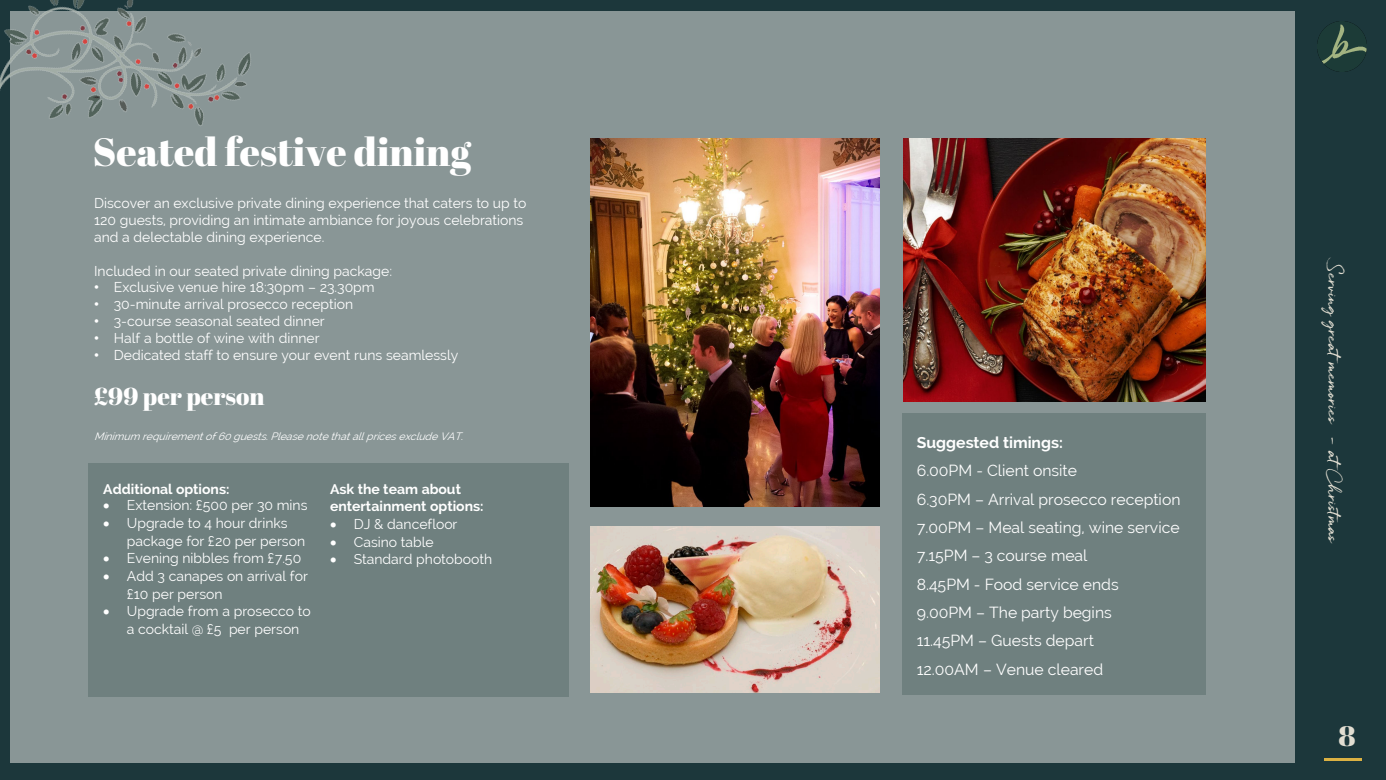
<style>
.page{position:relative;width:1386px;height:780px;background:#fff}
.page>*{position:absolute;margin:0;border:0;box-sizing:border-box;transform-origin:0 0}
.t1{font:39.38px "Abril Fatface";color:#fff}
.Slide{font:28px "Abril Fatface";color:#e2ded2}
.t2{font:24.5px "Abril Fatface";color:#fff}
.t3{font:15.75px/28.3px "Raleway";color:#fff}
.t4{font:15.75px "Quickbrush";color:#e2ded2}
.t5{font:700 15.75px "Raleway";color:#fff}
.t6{font:14px/17.7px "Raleway";color:#fff}
.t7{font:700 14px/17.7px "Raleway";color:#fff}
.t8{font:italic 10.5px "Raleway";color:#fff}
.s1{font-family:"Arial"}
</style>
<div class="page">
<div style="left:0;top:0;width:1385px;height:779px;background:#1c373b"></div>
<div style="left:10px;top:12px;width:1284px;height:750px;background:#899696"></div>
<hr style="left:1323px;top:757px;width:38px;height:3px;background:#dbb143">
<div style="left:88px;top:463px;width:480px;height:233px;background:#6f807f"></div>
<img style="left:590px;top:526px;width:289px;height:166px">
<div style="left:902px;top:413px;width:303px;height:281px;background:#6f807f"></div>
<img style="left:903px;top:138px;width:302px;height:263px">
<img style="left:1317px;top:22px;width:49px;height:49px">
<img style="left:0;top:0;width:273px;height:126px">
<img style="left:590px;top:139px;width:289px;height:367px">
<h1 class="t1" style="left:93px;top:124px;width:379px">Seated festive dining</h1>
<p class="t6" style="left:94px;top:195px;width:433px;line-height:16.8px">Discover an exclusive private dining experience that caters to up to<br>120 guests, providing an intimate ambiance for joyous celebrations and a delectable dining experience.</p>
<p class="t6" style="left:94px;top:261px;width:299px">Included in our seated private dining package:</p>
<p class="t6" style="left:94px;top:278px;width:282px"><span class="s1">•</span> Exclusive venue hire 18:30pm – 23.30pm</p>
<p class="t6" style="left:94px;top:295px;width:260px"><span class="s1">•</span> 30-minute arrival prosecco reception</p>
<p class="t6" style="left:94px;top:312px;width:232px"><span class="s1">•</span> 3-course seasonal seated dinner</p>
<p class="t6" style="left:94px;top:329px;width:227px"><span class="s1">•</span> Half a bottle of wine with dinner</p>
<p class="t6" style="left:94px;top:345px;width:365px"><span class="s1">•</span> Dedicated staff to ensure your event runs seamlessly</p>
<p class="t2" style="left:94px;top:379px;width:172px">£99 per person</p>
<p class="t8" style="left:94px;top:430px;width:374px">Minimum requirementof60guests.PleasenotethatallpricesexcludeVAT.</p>
<p class="t7" style="left:103px;top:480px;width:128px">Additional options:</p>
<p class="t6" style="left:103px;top:496px;width:206px">• Extension: £500 per 30 mins</p>
<p class="t6" style="left:127px;top:514px;width:180px;text-indent:-24px">• Upgrade to 4 hour drinks package for £20 per person</p>
<p class="t6" style="left:103px;top:549px;width:199px">• Evening nibbles from £7.50</p>
<p class="t6" style="left:127px;top:567px;width:182px;text-indent:-24px">• Add 3 canapes on arrival for £10 per person</p>
<p class="t6" style="left:127px;top:602px;width:185px;text-indent:-24px">• Upgrade from a prosecco to a cocktail @ £5 per person</p>
<p class="t7" style="left:330px;top:479px;width:155px">Ask the team about entertainment options:</p>
<p class="t6" style="left:330px;top:515px;width:129px">• DJ &amp; dancefloor</p>
<p class="t6" style="left:330px;top:532px;width:105px">• Casino table</p>
<p class="t6" style="left:330px;top:550px;width:164px">• Standard photobooth</p>
<p class="t5" style="left:916px;top:433px;width:148px">Suggested timings:</p>
<p class="t3" style="left:916px;top:456px;width:265px">6.00PM - Client onsite<br>6.30PM – Arrival prosecco reception<br>7.00PM – Meal seating, wine service<br>7.15PM – 3 course meal<br>8.45PM - Food service ends<br>9.00PM – The party begins<br>11.45PM – Guests depart<br>12.00AM – Venue cleared</p>
<p class="t4" style="left:1343px;top:260px;width:286px;rotate:90deg">Serving greatmemories - atChristmas</p>
<p class="Slide" style="left:1338px;top:716px;width:19px">8</p>
</div>
